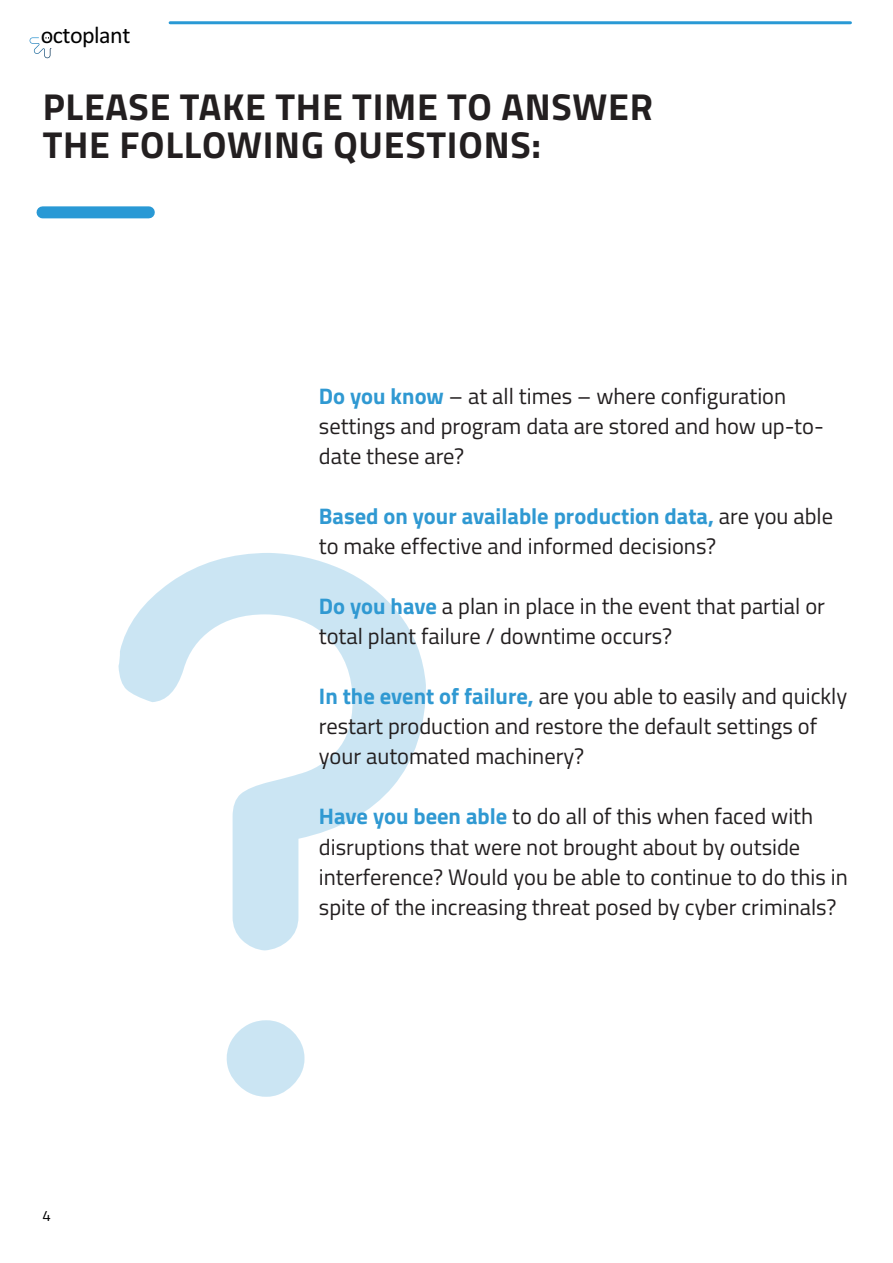
<style>
.page{position:relative;width:893px;height:1263px;background:#fff}
.page>*{position:absolute;margin:0;border:0;box-sizing:border-box;transform-origin:0 0}
.t1{font:700 37.5px/37.5px "Titillium Web";letter-spacing:.02em;color:#231f20}
.t2{font:24px "Calibri";letter-spacing:-.025em;color:#000001}
.t3{font:22.5px/30px "Titillium Web";color:#231f20}
.t4{font:15px "Titillium Web";color:#000001}
.s1{font-weight:700;color:#3099d2}
</style>
<div class="page">
<svg style="left:118px;top:553px;width:308px;height:544px"></svg>
<div style="left:43px;top:206px;width:106px;height:12px;background:#2999d5"></div>
<hr style="left:170px;top:21px;width:680px;height:3px;background:#2999d5">
<svg style="left:30px;top:37px;width:22px;height:21px"></svg>
<p class="t2" style="left:41px;top:19px;width:91px">octoplant</p>
<h1 class="t1" style="left:43px;top:86px;width:612px">PLEASE TAKE THE TIME TO ANSWER<br>THE FOLLOWING QUESTIONS:</h1>
<p class="t3" style="left:319px;top:380px;width:506px"><span class="s1">Do you know</span> – at all times – where configuration settings and program data are stored and how up-to&shy;date these are?</p>
<p class="t3" style="left:319px;top:500px;width:516px"><span class="s1">Based on your available production data,</span> are you able to make effective and informed decisions?</p>
<p class="t4" style="left:43px;top:1204px;width:10px">4</p>
<p class="t3" style="left:319px;top:590px;width:508px"><span class="s1">Do you have</span> a plan in place in the event that partial or total plant failure / downtime occurs?</p>
<p class="t3" style="left:319px;top:680px;width:530px"><span class="s1">In the event of failure,</span> are you able to easily and quickly restart production and restore the default settings of your automated machinery?</p>
<p class="t3" style="left:319px;top:800px;width:531px"><span class="s1">Have you been able</span> to do all of this when faced with disruptions that were not brought about by outside interference? Would you be able to continue to do this in spite of the increasing threat posed by cyber criminals?</p>
</div>
